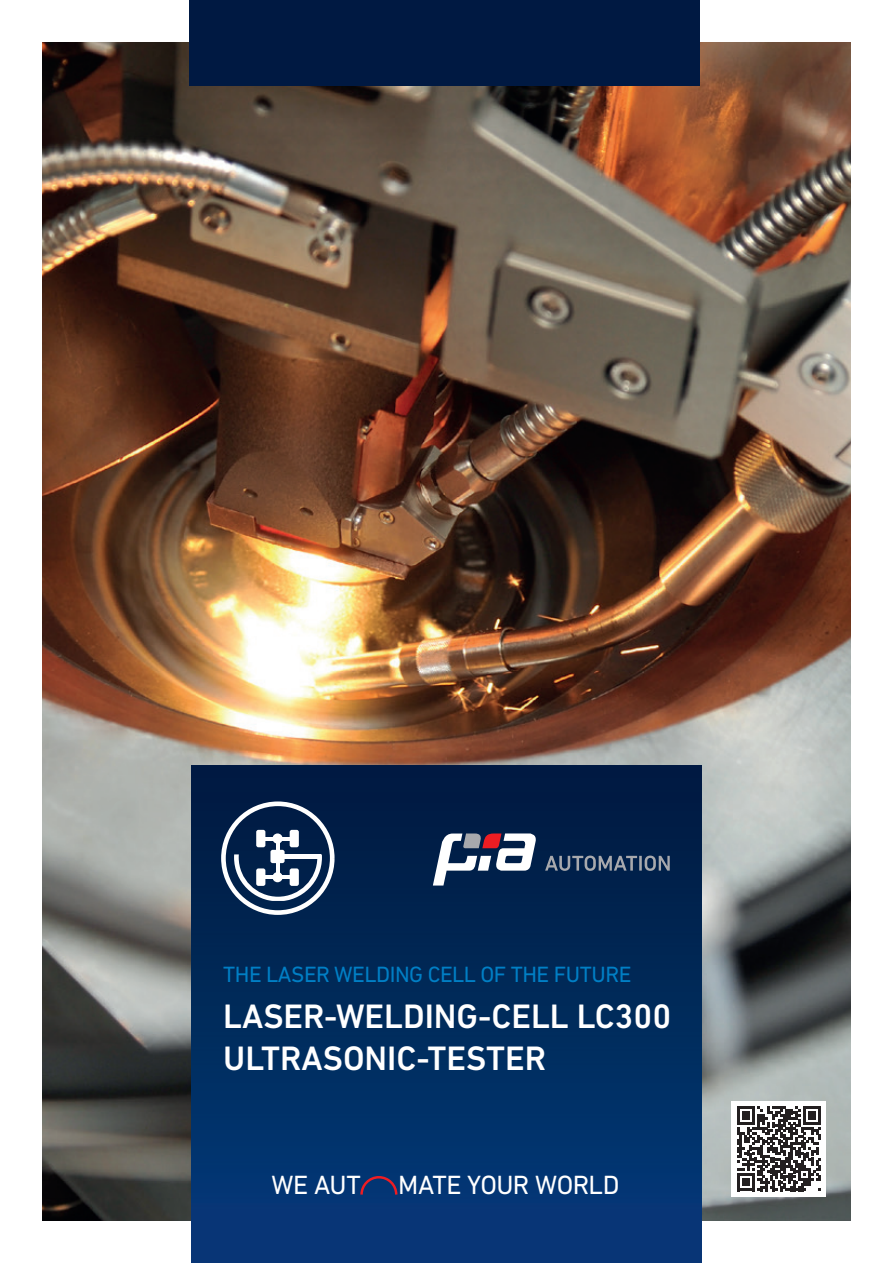
<style>
.page{position:relative;width:893px;height:1263px;background:#fff}
.page>*{position:absolute;margin:0;border:0;box-sizing:border-box;transform-origin:0 0}
.t1{font:500 34.5px/41.4px "DIN Next LT Pro";color:#fff}
.t2{font:26.85px "DIN Next LT Pro";letter-spacing:-.02em;color:#fff}
.t3{font:22.5px "DIN Next LT Pro";letter-spacing:-.02em;color:#007fc5}
</style>
<div class="page">
<img style="left:43px;top:43px;width:807px;height:1177px">
<div style="left:191px;top:765px;width:511px;height:498px;background:linear-gradient(to bottom,#011c40,#033979)"></div>
<div style="left:189px;top:0;width:510px;height:85px;background:#001942"></div>
<svg style="left:545px;top:855px;width:125px;height:16px;background:#415570"></svg>
<svg style="left:433px;top:833px;width:104px;height:52px"></svg>
<div style="left:731px;top:1101px;width:95px;height:96px;background:#fff"></div>
<svg style="left:737px;top:1106px;width:84px;height:85px"></svg>
<div style="left:221px;top:801px;width:114px;height:114px;border:5px solid #fff;border-radius:50%"></div>
<div style="left:256px;top:830px;width:9px;height:17px;background:#fff;border-radius:2px"></div>
<div style="left:290px;top:830px;width:9px;height:17px;background:#fff;border-radius:2px"></div>
<hr style="left:263px;top:837px;width:33px;height:3px;background:#fff">
<div style="left:272px;top:833px;width:11px;height:11px;background:#fff;border-radius:50%"></div>
<hr style="left:276px;top:842px;width:3px;height:33px;background:#fff">
<div style="left:270px;top:850px;width:15px;height:13px;background:#fff;border-radius:2px"></div>
<svg style="left:234px;top:854px;width:88px;height:47px"></svg>
<svg style="left:359px;top:1175px;width:40px;height:22px"></svg>
<p class="t3" style="left:223px;top:961px;width:410px">THE LASER WELDING CELL OF THE FUTURE</p>
<p class="t1" style="left:223px;top:995px;width:450px">LASER-WELDING-CELL LC300<br>ULTRASONIC-TESTER</p>
<p class="t2" style="left:271px;top:1170px;width:91px">WE AUT</p>
<p class="t2" style="left:398px;top:1170px;width:223px">MATE YOUR WORLD</p>
</div>
